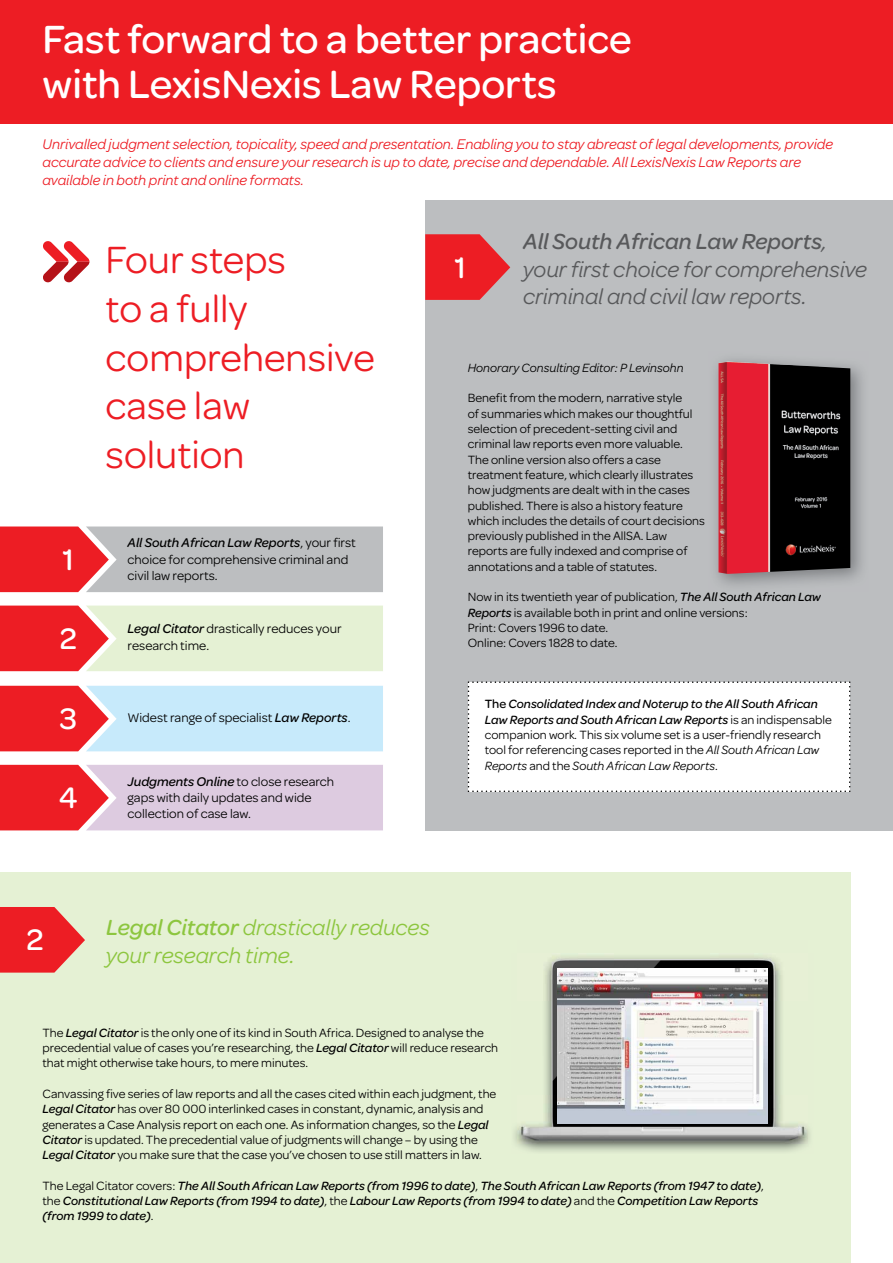
<style>
.page{position:relative;width:893px;height:1263px;background:#fff}
.page>*{position:absolute;margin:0;border:0;box-sizing:border-box;transform-origin:0 0}
.t1{font:500 42px/45px "Omnes";color:#fff}
.t2{font:40.5px/48.6px "Omnes";color:#ed1d24}
.t3{font:500 31.65px "Omnes";color:#fff}
.t4{font:italic 23.25px/27.9px "Omnes";color:#58595b}
.t5{font:italic 23.25px/27.9px "Omnes";color:#8dc63f}
.t6{font:italic 15px/18px "Omnes";color:#ed1d24}
.t7{font:13.5px/16px "Omnes";color:#000}
.t8{font:12.75px/15.3px "Omnes";color:#000}
.t9{font:italic 500 12.75px/15.3px "Omnes";color:#000}
.t10{font:italic 12.75px "Omnes";color:#000}
.s1{font-weight:500;font-style:italic}
.s2{font-weight:500}
.s3{font-style:italic}
.s4{font-weight:400;font-style:normal}
</style>
<div class="page">
<div style="left:425px;top:200px;width:468px;height:630px;background:#bcbec0"></div>
<div style="left:0;top:873px;width:850px;height:390px;background:#e5f1d4"></div>
<img style="left:517px;top:954px;width:291px;height:189px">
<img style="left:558px;top:969px;width:209px;height:154px">
<div style="left:468px;top:681px;width:382px;height:111px;background:#fff"></div>
<svg style="left:0;top:526px;width:383px;height:66px;background:#c9999c"></svg>
<svg style="left:0;top:606px;width:383px;height:65px;background:#e7bdaa"></svg>
<svg style="left:0;top:686px;width:383px;height:65px;background:#d1b8c6"></svg>
<svg style="left:0;top:765px;width:383px;height:65px;background:#e1a1b3"></svg>
<img style="left:716px;top:359px;width:146px;height:226px">
<img style="left:718px;top:362px;width:132px;height:212px">
<svg style="left:425px;top:234px;width:85px;height:66px"></svg>
<svg style="left:0;top:907px;width:85px;height:65px"></svg>
<div style="left:0;top:0;width:893px;height:123px;background:#ed1d24"></div>
<svg style="left:43px;top:241px;width:46px;height:42px"></svg>
<h1 class="t1" style="left:43px;top:14px;width:591px">Fast forward to a better practice with Lexisnexis Law Reports</h1>
<p class="t6" style="left:43px;top:134px;width:792px">Unrivalled judgment selection, topicality, speed and presentation. Enabling you to stay abreast of legal developments, provide accurate advice to clients and ensure your research is up to date, precise and dependable. All LexisNexis Law Reports are available in both print and online formats.</p>
<h3 class="t3" style="left:63px;top:537px;width:13px">1</h3>
<h3 class="t3" style="left:60px;top:616px;width:18px">2</h3>
<h3 class="t3" style="left:60px;top:696px;width:19px">3</h3>
<h3 class="t3" style="left:59px;top:775px;width:20px">4</h3>
<h2 class="t2" style="left:106px;top:233px;width:271px">Four steps<br>to a fully comprehensive case law solution</h2>
<p class="t7" style="left:128px;top:534px;width:230px"><span class="s1">All South African Law Reports</span>, your first choice for comprehensive criminal and civil law reports.</p>
<p class="t7" style="left:128px;top:620px;width:215px"><span class="s1">Legal Citator</span> drastically reduces your research time.</p>
<p class="t7" style="left:128px;top:708px;width:224px">Widest range of specialist <span class="s1">Law Reports</span>.</p>
<p class="t7" style="left:128px;top:772px;width:208px"><span class="s1">Judgments Online</span> to close research gaps with daily updates and wide collection of case law.</p>
<h3 class="t3" style="left:454px;top:245px;width:13px">1</h3>
<h3 class="t4" style="left:523px;top:226px;width:345px"><span class="s2">All South African Law Reports</span>, your first choice for comprehensive criminal and civil law reports.</h3>
<p class="t10" style="left:468px;top:359px;width:217px">Honorary Consulting Editor: P Levinsohn</p>
<p class="t8" style="left:468px;top:390px;width:239px">Benefit from the modern, narrative style<br>of summaries which makes our thoughtful selection of precedent-setting civil and criminal law reports even more valuable.<br>The online version also offers a case treatment feature, which clearly illustrates how judgments are dealt with in the cases published. There is also a history feature which includes the details of court decisions previously published in the AllSA. Law reports are fully indexed and comprise of annotations and a table of statutes.</p>
<p class="t8" style="left:468px;top:589px;width:355px">Now in its twentieth year of publication, <span class="s1">The All South African Law Reports</span> is available both in print and online versions:<br>Print: Covers 1996 to date.<br>Online: Covers 1828 to date.</p>
<p class="t8" style="left:485px;top:696px;width:349px"><span class="s2">the</span> <span class="s1">Consolidated Index and Noterup to the All South African Law Reports and South African Law Reports</span> is an indispensable companion work<span class="s3">.</span> This six volume set is a user-friendly research tool for referencing cases reported in the <span class="s3">All South African Law Reports</span> and the <span class="s3">South African Law Reports</span>.</p>
<h3 class="t3" style="left:27px;top:918px;width:18px">2</h3>
<h3 class="t5" style="left:106px;top:912px;width:325px"><span class="s2">Legal Citator</span> drastically reduces your research time.</h3>
<p class="t8" style="left:43px;top:1024px;width:457px">The <span class="s1">Legal Citator</span> is the only one of its kind in South Africa. Designed to analyse the precedential value of cases you’re researching, the <span class="s1">Legal Citator</span> will reduce research that might otherwise take hours, to mere minutes.</p>
<p class="t8" style="left:43px;top:1085px;width:455px">Canvassing five series of law reports and all the cases cited within each judgment, the <span class="s1">Legal Citator</span> has over 80 000 interlinked cases in constant, dynamic, analysis and generates a Case Analysis report on each one. As information changes, so the <span class="s1">Legal Citator</span> is updated. The precedential value of judgments will change – by using the <span class="s1">Legal Citator</span> you make sure that the case you’ve chosen to use still matters in law.</p>
<p class="t9" style="left:43px;top:1177px;width:723px"><span class="s4">The Legal Citator covers:</span> The All South African Law Reports (from 1996 to date)<span class="s4">,</span> The South African Law Reports (from 1947 to date)<span class="s4">, the</span> Constitutional Law Reports (from 1994 to date)<span class="s4">, the</span> Labour Law Reports (from 1994 to date) <span class="s4">and the</span> Competition Law Reports (from 1999 to date)<span class="s4">.</span></p>
</div>
